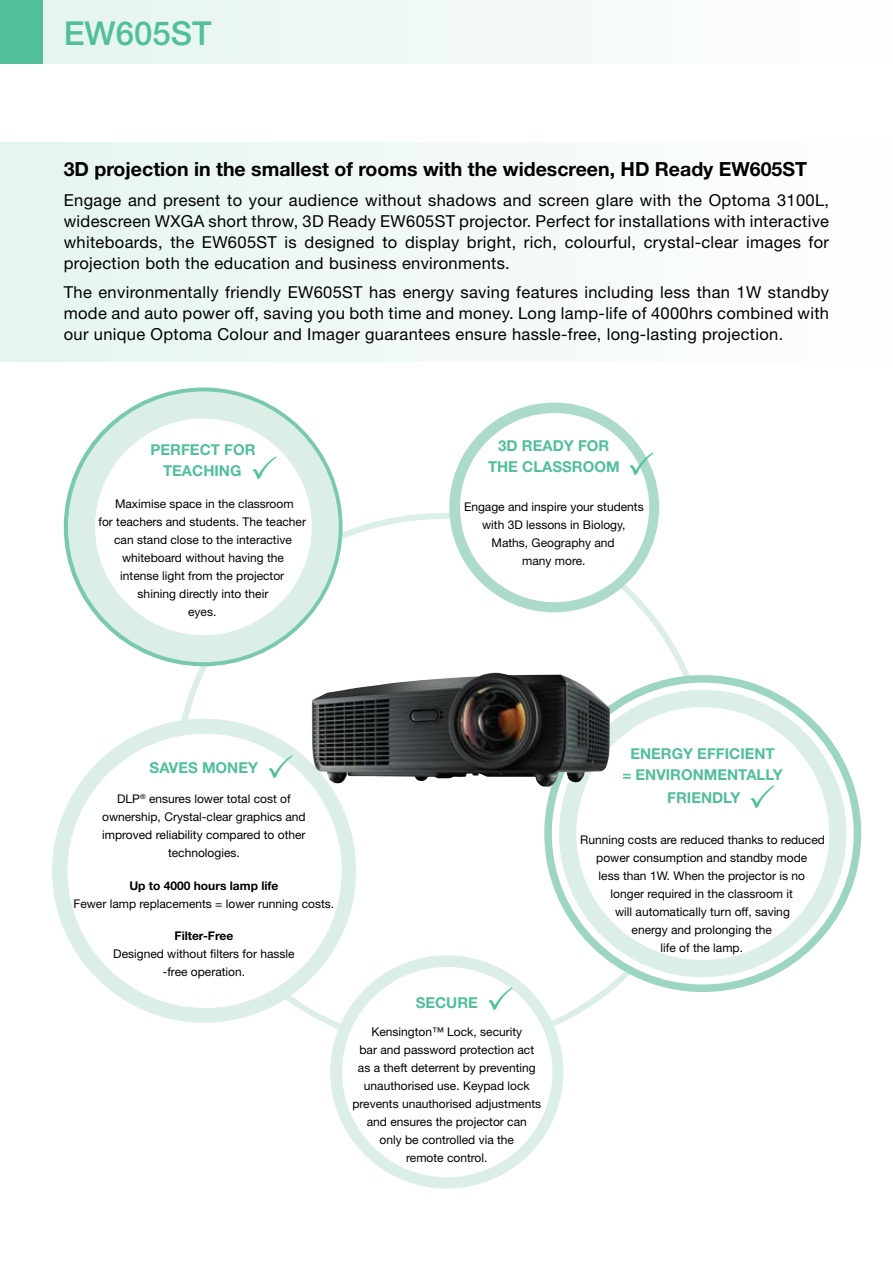
<style>
.page{position:relative;width:893px;height:1263px;background:#fff}
.page>*{position:absolute;margin:0;border:0;box-sizing:border-box;transform-origin:0 0}
.t1{font:500 33px "Helvetica Neue";color:#51bf9c}
.t2{font:700 19.5px "Helvetica Neue";color:#000}
.t3{font:16.5px/21px "Helvetica Neue";letter-spacing:.02em;color:#000;text-align:justify}
.t4{font:700 15px/21px "Helvetica Neue";color:#51bf9c;text-align:center}
.t5{font:12px/18px "Helvetica Neue";color:#000;text-align:center}
.t6{font:700 12px "Helvetica Neue";color:#000}
</style>
<div class="page">
<div style="left:0;top:0;width:43px;height:64px;background:#51bf9c"></div>
<div style="left:0;top:143px;width:893px;height:218px;background:#f2f9f6"></div>
<div style="left:43px;top:0;width:850px;height:64px;background:#f2f9f6"></div>
<svg style="left:64px;top:387px;width:278px;height:279px;background:#80ccb2"></svg>
<div style="left:68px;top:391px;width:271px;height:271px;background:#dcefe6;border-radius:50%"></div>
<div style="left:95px;top:418px;width:217px;height:217px;background:#fff;border-radius:50%"></div>
<div style="left:52px;top:719px;width:304px;height:304px;background:#dcefe6;border-radius:50%"></div>
<div style="left:68px;top:734px;width:274px;height:274px;background:#fff;border-radius:50%"></div>
<div style="left:330px;top:955px;width:233px;height:233px;background:#dcefe6;border-radius:50%"></div>
<div style="left:342px;top:967px;width:210px;height:210px;background:#fff;border-radius:50%"></div>
<div style="left:544px;top:675px;width:317px;height:317px;background:#9cd5c0;border-radius:50%"></div>
<div style="left:552px;top:683px;width:302px;height:301px;background:#fff;border-radius:50%"></div>
<div style="left:559px;top:690px;width:287px;height:287px;background:#dcefe6;border-radius:50%"></div>
<div style="left:576px;top:707px;width:253px;height:253px;background:#fff;border-radius:50%"></div>
<div style="left:449px;top:403px;width:210px;height:209px;background:#acdbc9;border-radius:50%"></div>
<div style="left:460px;top:413px;width:189px;height:189px;background:#fff;border-radius:50%"></div>
<img style="left:311px;top:673px;width:299px;height:114px">
<svg style="left:630px;top:451px;width:24px;height:24px"></svg>
<h1 class="t1" style="left:64px;top:14px;width:149px">EW605ST</h1>
<h2 class="t2" style="left:64px;top:157px;width:745px">3D PROJECTION IN THE SMALLEST OF ROOMS WITH THE WIDESCREEN, HD READY EW605ST</h2>
<p class="t3" style="left:64px;top:189px;width:767px">Engage and present to your audience without shadows and screen glare with the Optoma 3100L, widescreen WXGA short throw, 3D Ready EW605ST projector. Perfect for installations with interactive whiteboards, the EW605ST is designed to display bright, rich, colourful, crystal-clear images for projection both the education and business environments.</p>
<p class="t3" style="left:64px;top:282px;width:767px">The environmentally friendly EW605ST has energy saving features including less than 1W standby mode and auto power off, saving you both time and money. Long lamp-life of 4000hrs combined with our unique Optoma Colour and Imager guarantees ensure hassle-free, long-lasting projection.</p>
<p class="t4" style="left:150px;top:438px;width:102px">PERFECT FOR<br>TEACHING</p>
<p class="t5" style="left:98px;top:495px;width:209px">Maximise space in the classroom<br>for teachers and students. The teacher can stand close to the interactive whiteboard without having the<br>intense light from the projector<br>shining directly into their<br>eyes.</p>
<p class="t4" style="left:498px;top:435px;width:108px">3D READY FOR</p>
<p class="t4" style="left:488px;top:456px;width:11px">THE</p>
<p class="t4" style="left:522px;top:456px;width:42px">CLASSR</p>
<p class="t4" style="left:583px;top:456px;width:36px">OOM</p>
<p class="t5" style="left:464px;top:498px;width:181px">Engage and inspire your students with 3D lessons in Biology,<br>Maths, Geography and<br>many more.</p>
<p class="t4" style="left:150px;top:757px;width:110px">SAVES MONEY</p>
<p class="t5" style="left:102px;top:789px;width:205px">DLP<sup>®</sup> ensures lower total cost of ownership, Crystal-clear graphics and improved reliability compared to other technologies.</p>
<p class="t6" style="left:129px;top:878px;width:151px">UP TO 4000 HOURS LAMP LIFE</p>
<p class="t5" style="left:73px;top:894px;width:262px">Fewer lamp replacements = lower running costs.</p>
<p class="t6" style="left:175px;top:928px;width:60px">FILTER-FREE</p>
<p class="t5" style="left:113px;top:944px;width:183px">Designed without filters for hassle -free operation.</p>
<p class="t4" style="left:416px;top:991px;width:42px">SECURE</p>
<p class="t5" style="left:352px;top:1023px;width:190px">Kensington™ Lock, security<br>bar and password protection act as a theft deterrent by preventing unauthorised use. Keypad lock prevents unauthorised adjustments and ensures the projector can<br>only be controlled via the<br>remote control.</p>
<p class="t4" style="left:622px;top:743px;width:162px;text-align:left;text-indent:61px">Y EFFICIENT = ENVI RON MENTALLY</p>
<p class="t4" style="left:667px;top:787px;width:75px">FRIENDLY</p>
<p class="t5" style="left:580px;top:831px;width:246px">Running costs are reduced thanks to reduced power consumption and standby mode<br>less than 1W. When the projector is no<br>longer required in the classroom it<br>will automatically turn off, saving<br>energy and prolonging the<br>life of the lamp.</p>
<p class="t4" style="left:630px;top:743px;width:32px">ENERG</p>
</div>
